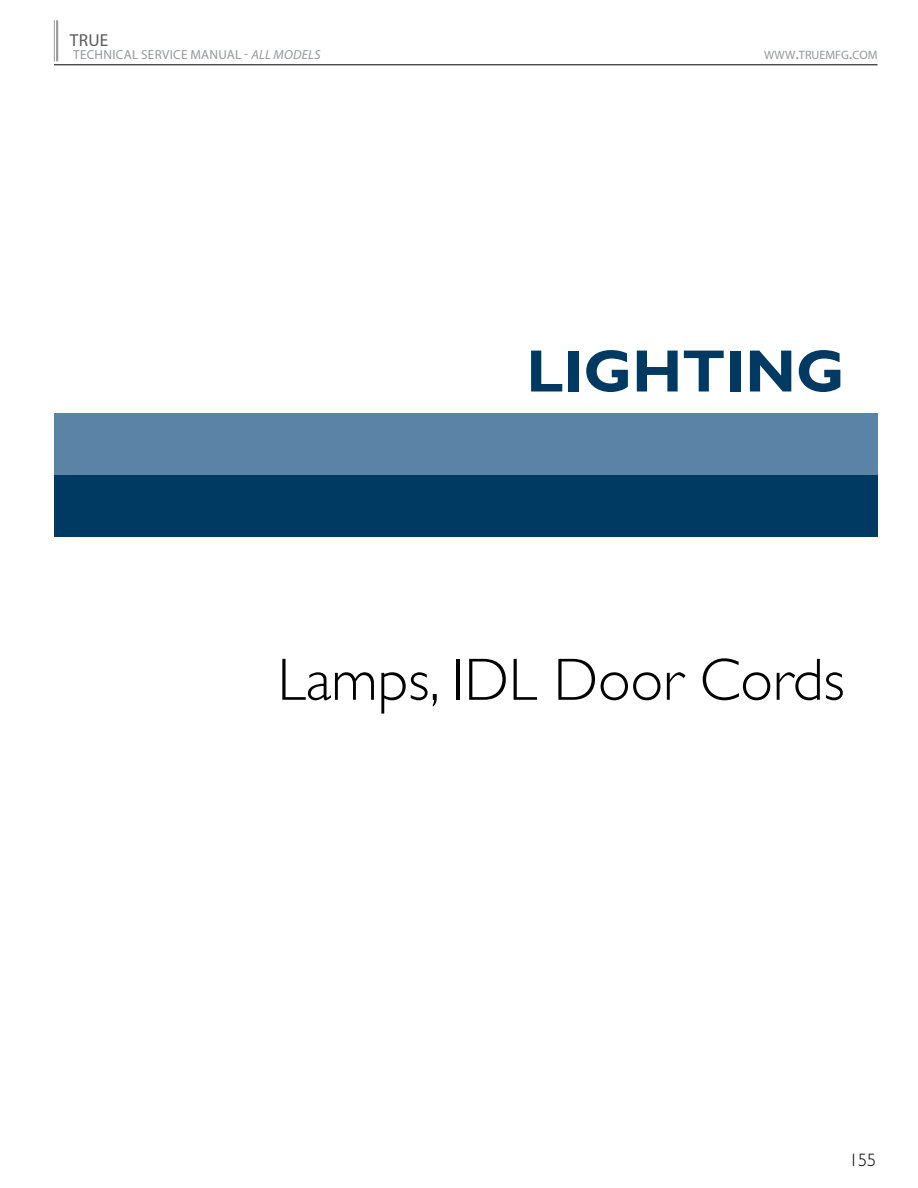
<style>
.page{position:relative;width:918px;height:1188px;background:#fff}
.page>*{position:absolute;margin:0;border:0;box-sizing:border-box;transform-origin:0 0}
.t1{font:300 60px "Gill Sans Std";color:#000}
.t2{font:700 60px "Gill Sans Std";color:#003a63}
.t3{font:300 18px "Gill Sans Std";color:#000}
.t4{font:17.4px "Myriad Pro";color:#58595b}
.t5{font:13.2px "Myriad Pro";letter-spacing:.02em;color:#95979a}
.t6{font:12.15px "Myriad Pro";color:#95979a}
.s1{font-style:italic}
.s2{font-size:17.4px}
</style>
<div class="page">
<div style="left:54px;top:414px;width:824px;height:61px;background:#5b83a6"></div>
<div style="left:54px;top:475px;width:824px;height:61px;background:#003a63"></div>
<hr style="left:56px;top:20px;width:2px;height:41px;background:#95979a">
<hr style="left:54px;top:20px;width:1px;height:41px;background:#95979a">
<hr style="left:54px;top:64px;width:824px;height:1px;background:#000">
<h3 class="t4" style="left:70px;top:30px;width:40px">TRUE</h3>
<p class="t5" style="left:73px;top:46px;width:249px">TECHNICAL SERVICE MANUAL - <span class="s1">ALL MODELS</span></p>
<p class="t6" style="left:764px;top:47px;width:115px">WWW<span class="s2">.</span>TRUEMFG<span class="s2">.</span>COM</p>
<h1 class="t2" style="left:527px;top:336px;width:320px">LIGHTING</h1>
<h1 class="t1" style="left:278px;top:646px;width:569px">Lamps, IDL Door Cords</h1>
<h2 class="t3" style="left:849px;top:1150px;width:28px">155</h2>
</div>
